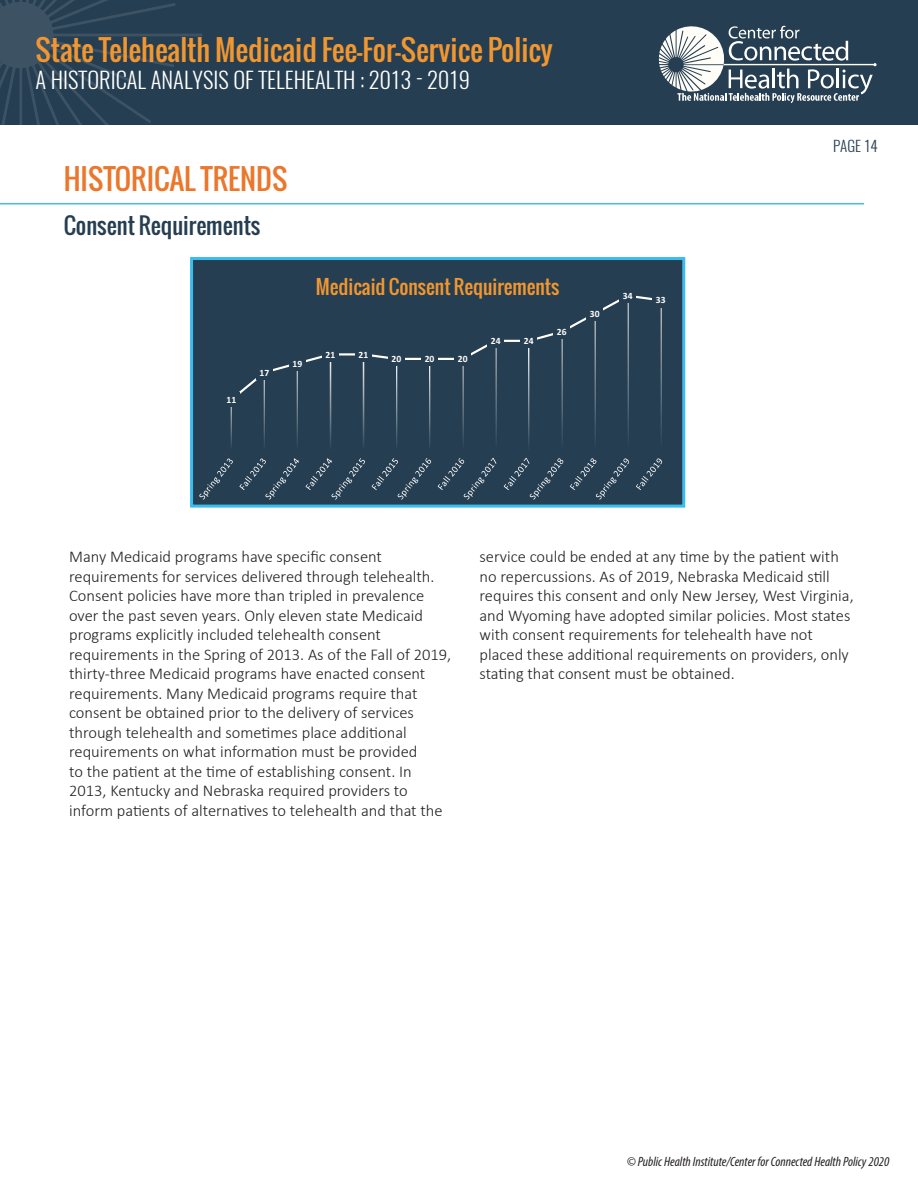
<style>
.page{position:relative;width:918px;height:1188px;background:#fff}
.page>*{position:absolute;margin:0;border:0;box-sizing:border-box;transform-origin:0 0}
.t1{font:28.5px "Oswald";color:#f19731}
.Chapter{font:28.5px "Oswald";color:#eb772c}
.t2{font:300 22.5px "Oswald";color:#fff}
.Subhead{font:22.5px "Oswald";color:#263e51}
.t3{font:19.5px "Oswald";color:#f19731}
.t4{font:300 16.5px/19.5px "Calibri";color:#231f20}
.t5{font:300 15px "Oswald";color:#263e51}
.t6{font:italic condensed 13.5px "Myriad Pro";color:#231f20}
.t7{font:700 9.6px "Calibri";letter-spacing:.005em;color:#fff}
</style>
<div class="page">
<div style="left:0;top:0;width:918px;height:125px;background:#263e51"></div>
<svg style="left:659px;top:26px;width:218px;height:77px"></svg>
<svg style="left:0;top:0;width:202px;height:125px"></svg>
<hr style="left:0;top:203px;width:864px;height:1px;background:#38bdee">
<div style="left:194px;top:261px;width:487px;height:243px;background:#263e51"></div>
<div style="left:190px;top:257px;width:495px;height:251px;border:3px solid #38bdee"></div>
<h1 class="t1" style="left:36px;top:28px;width:518px">State Telehealth Medicaid Fee-For-Service Policy</h1>
<h2 class="t2" style="left:36px;top:65px;width:436px">A HISTORICAL ANALYSIS OF TELEHEALTH : 2013 - 2019</h2>
<p class="Chapter" style="left:64px;top:158px;width:225px">HISTORICAL TRENDS</p>
<p class="Subhead" style="left:64px;top:209px;width:198px">Consent Requirements</p>
<p class="t7" style="left:227px;top:393px;width:11px">11</p>
<p class="t7" style="left:260px;top:366px;width:11px">17</p>
<p class="t7" style="left:293px;top:357px;width:11px">19</p>
<p class="t3" style="left:316px;top:272px;width:245px">Medicaid Consent Requirements</p>
<p class="t7" style="left:326px;top:348px;width:11px">21</p>
<p class="t7" style="left:359px;top:348px;width:11px">21</p>
<p class="t7" style="left:392px;top:352px;width:11px">20</p>
<p class="t7" style="left:425px;top:352px;width:11px">20</p>
<p class="t7" style="left:458px;top:352px;width:11px">20</p>
<p class="t7" style="left:491px;top:334px;width:11px">24</p>
<p class="t7" style="left:524px;top:334px;width:11px">24</p>
<p class="t7" style="left:557px;top:325px;width:11px">26</p>
<p class="t7" style="left:590px;top:307px;width:11px">30</p>
<p class="t7" style="left:623px;top:289px;width:11px">34</p>
<p class="t7" style="left:656px;top:293px;width:11px">33</p>
<p class="t5" style="left:833px;top:135px;width:47px">PAGE 14</p>
<p class="t4" style="left:69px;top:547px;width:384px">Many Medicaid programs have specific consent requirements for services delivered through telehealth.<br>Consent policies have more than tripled in prevalence over the past seven years. Only eleven state Medicaid programs explicitly included telehealth consent requirements in the Spring of 2013. As of the Fall of 2019, thirty-three Medicaid programs have enacted consent requirements. Many Medicaid programs require that consent be obtained prior to the delivery of services through telehealth and sometimes place additional requirements on what information must be provided<br>to the patient at the time of establishing consent. In 2013, Kentucky and Nebraska required providers to inform patients of alternatives to telehealth and that the</p>
<p class="t4" style="left:480px;top:547px;width:376px">service could be ended at any time by the patient with no repercussions. As of 2019, Nebraska Medicaid still requires this consent and only New Jersey, West Virginia, and Wyoming have adopted similar policies. Most states with consent requirements for telehealth have not placed these additional requirements on providers, only stating that consent must be obtained.</p>
<p class="t6" style="left:627px;top:1154px;width:264px">© Public Health Institute/Center for Connected Health Policy 2020</p>
</div>
